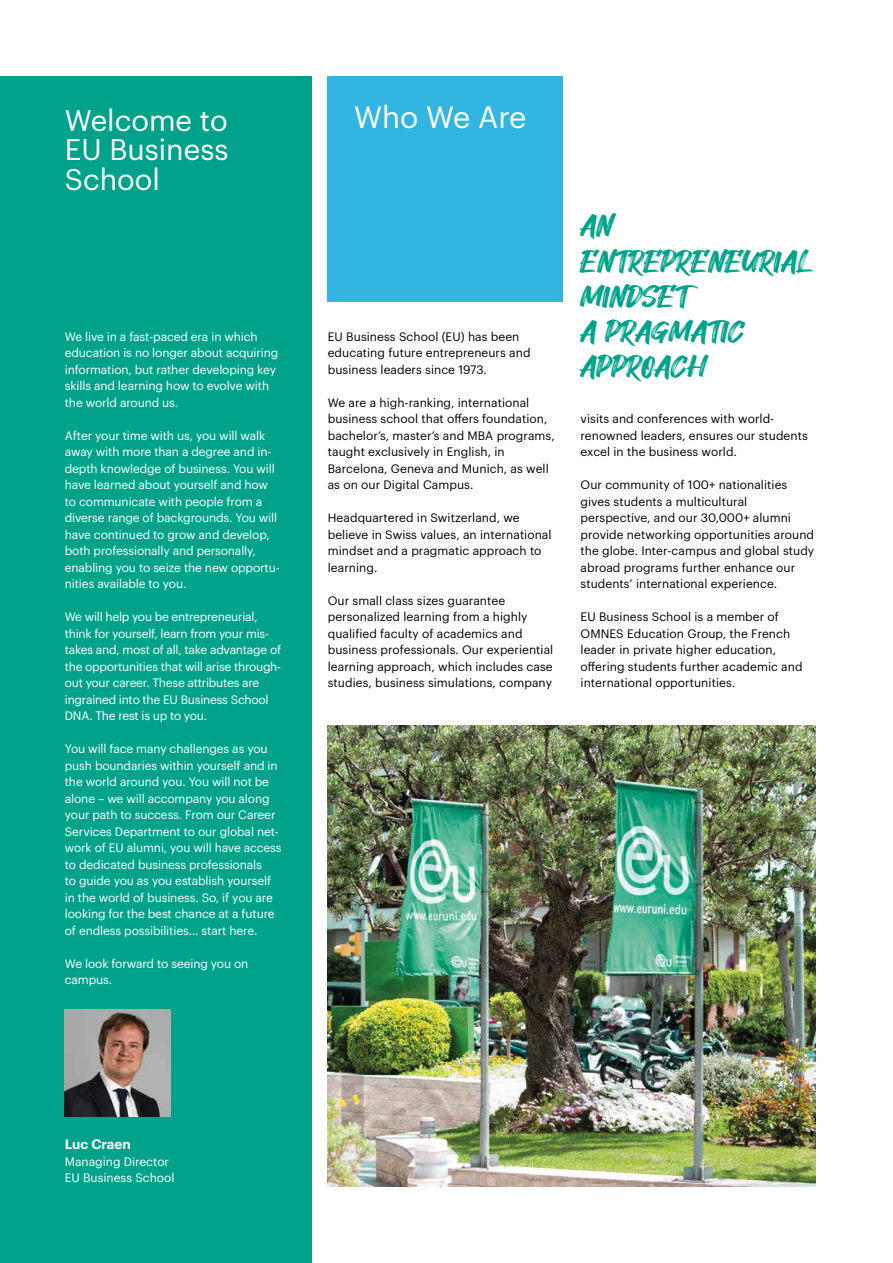
<style>
.page{position:relative;width:893px;height:1263px;background:#fff}
.page>*{position:absolute;margin:0;border:0;box-sizing:border-box;transform-origin:0 0}
.t1{font:30.45px/35.2px "Hey August";color:#00a38a}
.t2{font:30.15px "Graphik";color:#fff}
.t3{font:29.1px/29.1px "Graphik";color:#fff}
.t4{font:600 13.5px "Graphik";color:#fff}
.t5{font:12px/16.5px "Graphik";letter-spacing:-.01em;color:#fff}
.t6{font:12px/16.5px "Graphik";letter-spacing:.005em;color:#000}
</style>
<div class="page">
<div style="left:328px;top:77px;width:235px;height:225px;background:#33b5e2"></div>
<div style="left:0;top:77px;width:312px;height:1186px;background:#00a38a"></div>
<img style="left:328px;top:725px;width:487px;height:461px">
<img style="left:65px;top:1009px;width:105px;height:107px">
<h3 class="t3" style="left:65px;top:104px;width:165px">Welcome to</h3>
<h2 class="t2" style="left:354px;top:94px;width:174px">Who We Are</h2>
<h3 class="t3" style="left:65px;top:133px;width:165px">EU Business<br>School</h3>
<p class="t5" style="left:65px;top:327px;width:215px">We live in a fast-paced era in which education is no longer about acquiring information, but rather developing key skills and learning how to evolve with the world around us.</p>
<p class="t5" style="left:65px;top:426px;width:216px">After your time with us, you will walk away with more than a degree and in&shy;depth knowledge of business. You will have learned about yourself and how to communicate with people from a diverse range of backgrounds. You will have continued to grow and develop, both professionally and personally, enabling you to seize the new opportu&shy;nities available to you.</p>
<p class="t5" style="left:65px;top:607px;width:218px">We will help you be entrepreneurial, think for yourself, learn from your mis&shy;takes and, most of all, take advantage of the opportunities that will arise through&shy;out your career. These attributes are ingrained into the EU Business School DNA. The rest is up to you.</p>
<p class="t5" style="left:65px;top:739px;width:218px">You will face many challenges as you push boundaries within yourself and in the world around you. You will not be alone – we will accompany you along your path to success. From our Career Services Department to our global net&shy;work of EU alumni, you will have access to dedicated business professionals<br>to guide you as you establish yourself in the world of business. So, if you are looking for the best chance at a future of endless possibilities... start here.</p>
<p class="t5" style="left:65px;top:954px;width:185px">We look forward to seeing you on campus.</p>
<p class="t6" style="left:328px;top:327px;width:204px">EU Business School (EU) has been educating future entrepreneurs and business leaders since 1973.</p>
<p class="t6" style="left:328px;top:393px;width:228px">We are a high-ranking, international business school that offers foundation, bachelor’s, master’s and MBA programs, taught exclusively in English, in Barcelona, Geneva and Munich, as well as on our Digital Campus.</p>
<p class="t6" style="left:328px;top:508px;width:225px">Headquartered in Switzerland, we believe in Swiss values, an international mindset and a pragmatic approach to learning.</p>
<p class="t6" style="left:328px;top:591px;width:227px">Our small class sizes guarantee personalized learning from a highly qualified faculty of academics and business professionals. Our experiential learning approach, which includes case studies, business simulations, company</p>
<h1 class="t1" style="left:580px;top:209px;width:236px">AN<br>ENTREPRENEURIAL<br>MINDSET<br>A PRAGMATIC<br>APPROACH</h1>
<p class="t6" style="left:581px;top:409px;width:229px">visits and conferences with world&shy;renowned leaders, ensures our students excel in the business world.</p>
<p class="t6" style="left:581px;top:475px;width:235px">Our community of 100+ nationalities gives students a multicultural perspective, and our 30,000+ alumni provide networking opportunities around the globe. Inter-campus and global study abroad programs further enhance our students’ international experience.</p>
<p class="t6" style="left:581px;top:607px;width:223px">EU Business School is a member of OMNES Education Group, the French leader in private higher education, offering students further academic and international opportunities.</p>
<p class="t4" style="left:65px;top:1134px;width:67px">Luc Craen</p>
<p class="t5" style="left:65px;top:1152px;width:111px">Managing Director<br>EU Business School</p>
</div>
